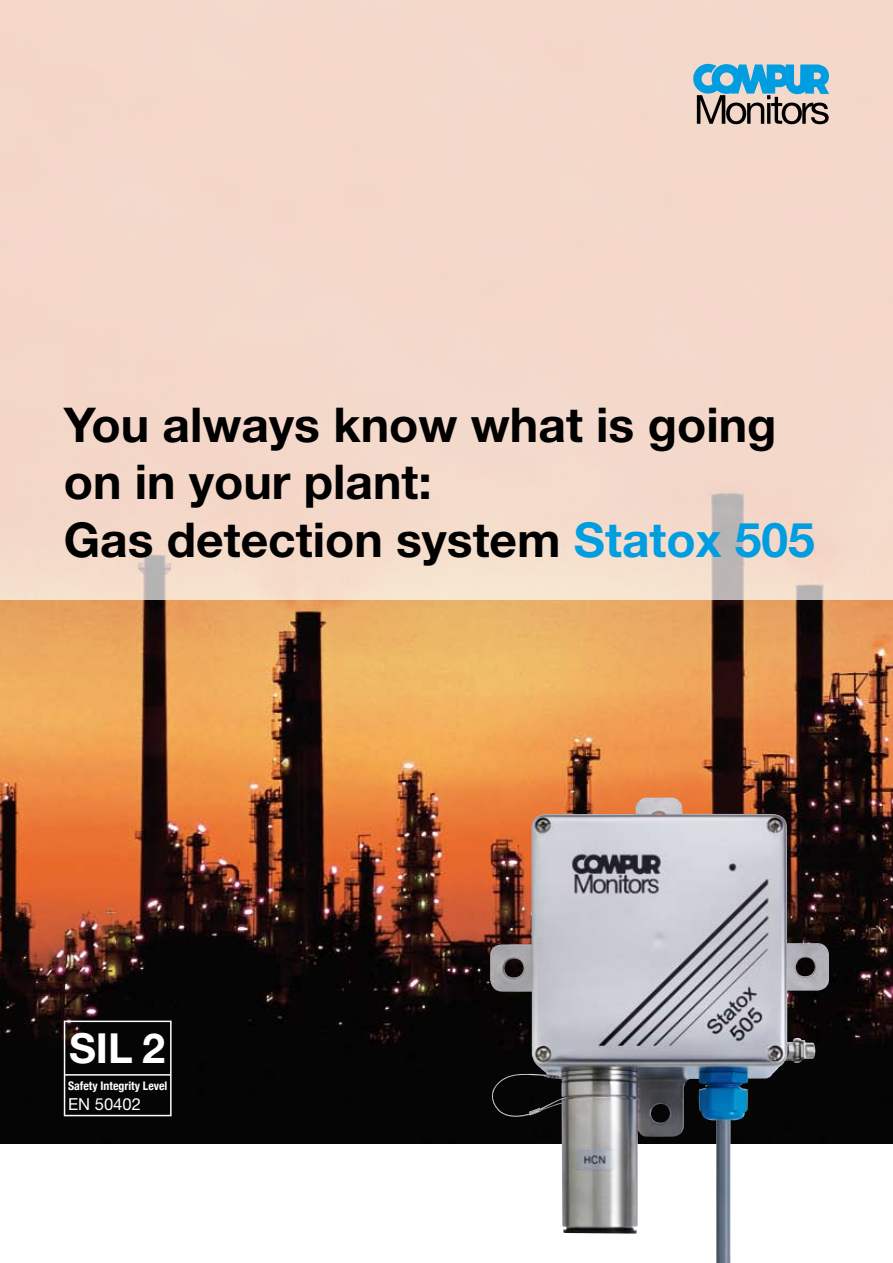
<style>
.page{position:relative;width:893px;height:1263px;background:#fff}
.page>*{position:absolute;margin:0;border:0;box-sizing:border-box;transform-origin:0 0}
.t1{font:700 48px/57.6px "Helvetica Neue";color:#000}
.t2{font:700 41.4px "Helvetica Neue";color:#fff}
.t3{font:16.65px "Helvetica Neue";color:#fff}
.t4{font:700 condensed 11.85px "Helvetica Neue";color:#fff}
.s1{color:#009ee0}
</style>
<div class="page">
<img style="left:0;top:600px;width:893px;height:544px">
<div style="left:0;top:0;width:893px;height:600px;background:#f4d8ca"></div>
<div style="left:64px;top:1020px;width:108px;height:96px;border:2px solid #fff"></div>
<hr style="left:65px;top:1074px;width:105px;height:1px;background:#fff">
<svg style="left:693px;top:64px;width:136px;height:60px"></svg>
<img style="left:490px;top:798px;width:339px;height:465px">
<p class="t1" style="left:64px;top:395px;width:753px">You always know what is going on in your plant:<br>Gas detection system <span class="s1">Statox 505</span></p>
<p class="t2" style="left:69px;top:1022px;width:98px">SIL 2</p>
<p class="t4" style="left:68px;top:1078px;width:101px">Safety Integrity Level</p>
<p class="t3" style="left:68px;top:1094px;width:74px">EN 50402</p>
</div>
